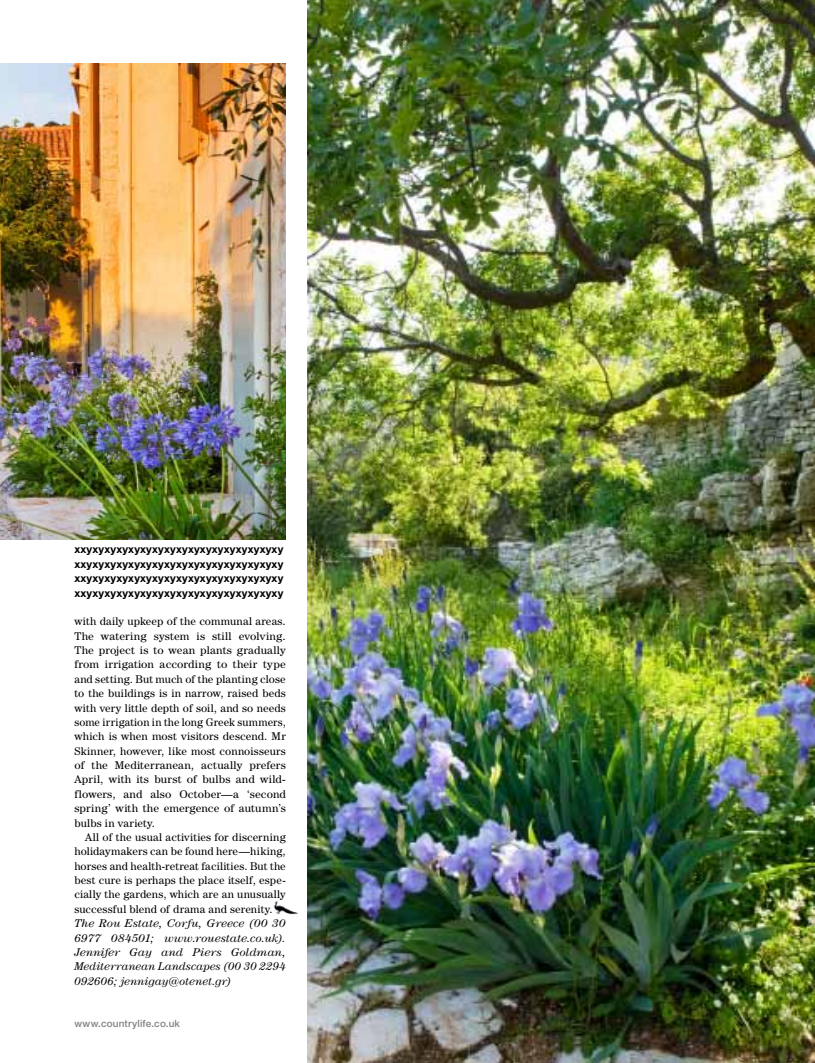
<style>
.page{position:relative;width:815px;height:1063px;background:#fff}
.page>*{position:absolute;margin:0;border:0;box-sizing:border-box;transform-origin:0 0}
.t1{font:11.25px/14.4px "Century IT Cby BT";letter-spacing:.01em;color:#000;text-align:justify}
.t2{font:italic 11.25px/14.4px "Century IT Cby BT";letter-spacing:.015em;color:#000;text-align:justify}
.t3{font:700 11px/14.4px "Helvetica Neue";letter-spacing:.02em;color:#000;text-align:justify}
.t4{font:500 10px "Helvetica Neue";letter-spacing:.015em;color:#808184}
</style>
<div class="page">
<img style="left:0;top:64px;width:286px;height:475px">
<img style="left:307px;top:0;width:508px;height:1063px">
<img style="left:274px;top:901px;width:24px;height:13px">
<p class="t3" style="left:74px;top:542px;width:210px">xxyxyxyxyxyxyxyxyxyxyxyxyxyxyxyxyxy xxyxyxyxyxyxyxyxyxyxyxyxyxyxyxyxyxy xxyxyxyxyxyxyxyxyxyxyxyxyxyxyxyxyxy xxyxyxyxyxyxyxyxyxyxyxyxyxyxyxyxyxy</p>
<p class="t1" style="left:74px;top:614px;width:213px">with daily upkeep of the communal areas.<br>The watering system is still evolving.<br>The project is to wean plants gradually from irrigation according to their type and setting. But much of the planting close to the buildings is in narrow, raised beds with very little depth of soil, and so needs some irrigation in the long Greek summers, which is when most visitors descend. Mr Skinner, however, like most connoisseurs of the Mediterranean, actually prefers April, with its burst of bulbs and wild&shy;flowers, and also October—a ‘second spring’ with the emergence of autumn’s bulbs in variety.</p>
<p class="t1" style="left:74px;top:830px;width:213px;text-indent:11px">All of the usual activities for discerning holidaymakers can be found here—hiking, horses and health-retreat facilities. But the best cure is perhaps the place itself, espe&shy;cially the gardens, which are an unusually successful blend of drama and serenity.</p>
<p class="t2" style="left:74px;top:916px;width:213px">The Rou Estate, Corfu, Greece (00 30<br>6977 084501; www.rouestate.co.uk).<br>Jennifer Gay and Piers Goldman, Mediterranean Landscapes (00 30 2294<br>092606; jennigay@otenet.gr)</p>
<p class="t4" style="left:74px;top:1018px;width:107px">www.countrylife.co.uk</p>
</div>
